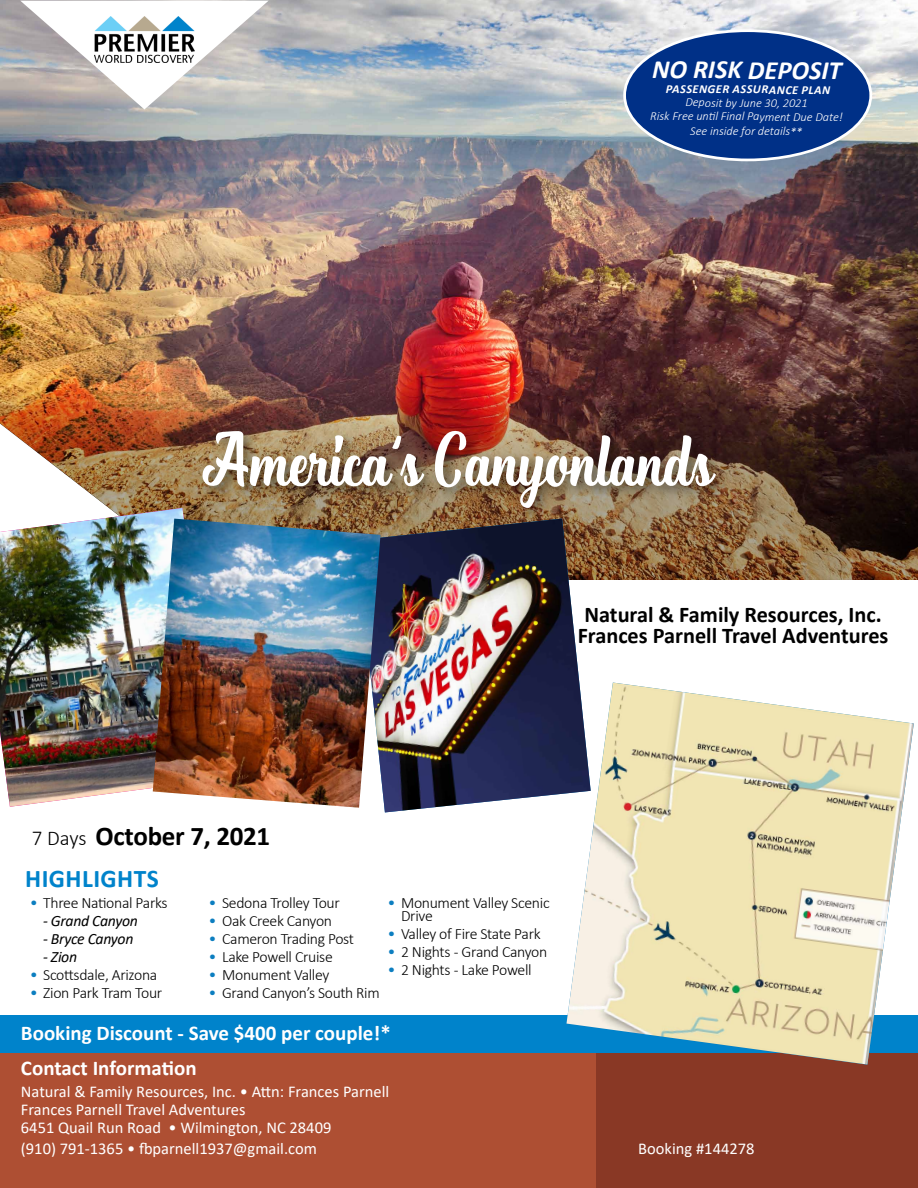
<style>
.page{position:relative;width:918px;height:1188px;background:#fff}
.page>*{position:absolute;margin:0;border:0;box-sizing:border-box;transform-origin:0 0}
.t1{font:700 27px "Calibri";letter-spacing:-.01em;color:#000}
.t2{font:italic 700 26.4px "Calibri";color:#fff}
.t3{font:700 25.5px "Calibri";letter-spacing:.015em;color:#0083cb}
.t4{font:700 22.5px/21px "Calibri";color:#000}
.t5{font:700 21px/35.1px "Calibri";color:#fff}
.t6{font:16.5px/18px "Calibri";color:#fff}
.t7{font:300 15.75px/13.5px "Calibri";letter-spacing:-.02em;color:#000}
.t8{font:italic 15.75px "Calibri";letter-spacing:-.02em;color:#000}
.t9{font:italic 300 12.3px/14.1px "Calibri";color:#fff;text-align:center}
.t10{font:italic 700 12.3px "Calibri";color:#fff}
.s1{font-weight:300;font-size:21px}
.s2{font-size:16.5px;color:#0c7ec0}
</style>
<div class="page">
<img style="left:0;top:0;width:918px;height:376px">
<img style="left:0;top:376px;width:918px;height:204px">
<div style="left:0;top:1051px;width:918px;height:137px;background:#ae4f33"></div>
<div style="left:597px;top:1052px;width:321px;height:136px;background:#893825"></div>
<div style="left:0;top:1015px;width:918px;height:37px;background:#0083cb"></div>
<svg style="left:20px;top:1px;width:249px;height:108px"></svg>
<img style="left:94px;top:17px;width:101px;height:46px">
<img style="left:0;top:508px;width:198px;height:299px">
<img style="left:381px;top:523px;width:210px;height:289px">
<img style="left:153px;top:519px;width:228px;height:289px">
<img style="left:566px;top:683px;width:348px;height:382px">
<div style="left:198px;top:426px;width:532px;height:97px;background:#000;opacity:.46"></div>
<img style="left:200px;top:429px;width:516px;height:79px">
<div style="left:625px;top:31px;width:246px;height:129px;background:#003087;border-radius:50%"></div>
<h2 class="t2" style="left:653px;top:49px;width:191px;rotate:1deg">NO RISK DEPOSIT</h2>
<p class="t10" style="left:666px;top:80px;width:22px;rotate:1deg">Passen</p>
<p class="t10" style="left:708px;top:80px;width:34px;rotate:1deg">ger Ass</p>
<p class="t10" style="left:753px;top:80px;width:77px;rotate:1deg">ur ance Plan</p>
<p class="t9" style="left:651px;top:94px;width:194px;rotate:1deg">Deposit by June 30, 2021<br>Risk Free unti l Final Payment Due Date!<br>See inside for details**</p>
<h3 class="t4" style="left:578px;top:603px;width:312px">Natural &amp; Family Resources, Inc.<br>Frances Parnell Travel Adventures</h3>
<h1 class="t1" style="left:32px;top:817px;width:240px"><span class="s1">7 Days</span> October 7, 2021</h1>
<h3 class="t3" style="left:25px;top:860px;width:107px">Highlights</h3>
<p class="t7" style="left:30px;top:896px;width:140px"><span class="s2">•</span> Three National Parks</p>
<p class="t8" style="left:43px;top:910px;width:96px">- Grand Canyon</p>
<p class="t8" style="left:43px;top:928px;width:92px">- Bryce Canyon</p>
<p class="t8" style="left:43px;top:946px;width:35px">- Zion</p>
<p class="t7" style="left:30px;top:968px;width:129px"><span class="s2">•</span> Scottsdale, Arizona</p>
<p class="t7" style="left:30px;top:986px;width:134px"><span class="s2">•</span> Zion Park Tram Tour</p>
<p class="t7" style="left:209px;top:896px;width:133px"><span class="s2">•</span> Sedona Trolley Tour</p>
<p class="t7" style="left:209px;top:914px;width:125px"><span class="s2">•</span> Oak Creek Canyon</p>
<p class="t7" style="left:209px;top:932px;width:147px"><span class="s2">•</span> Cameron Trading Post</p>
<p class="t7" style="left:209px;top:950px;width:126px"><span class="s2">•</span> Lake Powell Cruise</p>
<p class="t7" style="left:209px;top:968px;width:122px"><span class="s2">•</span> Monument Valley</p>
<p class="t7" style="left:209px;top:986px;width:173px"><span class="s2">•</span> Grand Canyon’s South Rim</p>
<p class="t7" style="left:401px;top:896px;width:150px;text-indent:-14px"><span class="s2">•</span> Monument Valley Scenic<br>Drive</p>
<p class="t7" style="left:388px;top:927px;width:155px"><span class="s2">•</span> Valley of Fire State Park</p>
<p class="t7" style="left:388px;top:945px;width:161px"><span class="s2">•</span> 2 Nights - Grand Canyon</p>
<p class="t7" style="left:388px;top:963px;width:146px"><span class="s2">•</span> 2 Nights - Lake Powell</p>
<h3 class="t5" style="left:21px;top:1016px;width:371px">Booking Discount - Save $400 per couple!*<br>Contact Information</h3>
<p class="t6" style="left:21px;top:1082px;width:370px">Natural &amp; Family Resources, Inc. • Attn: Frances Parnell<br>Frances Parnell Travel Adventures<br>6451 Quail Run Road • Wilmington, NC 28409</p>
<p class="t6" style="left:21px;top:1139px;width:297px">(910) 791-1365 • fbparnell1937@gmail.com</p>
<p class="t6" style="left:638px;top:1139px;width:118px">Booking #144278</p>
</div>
